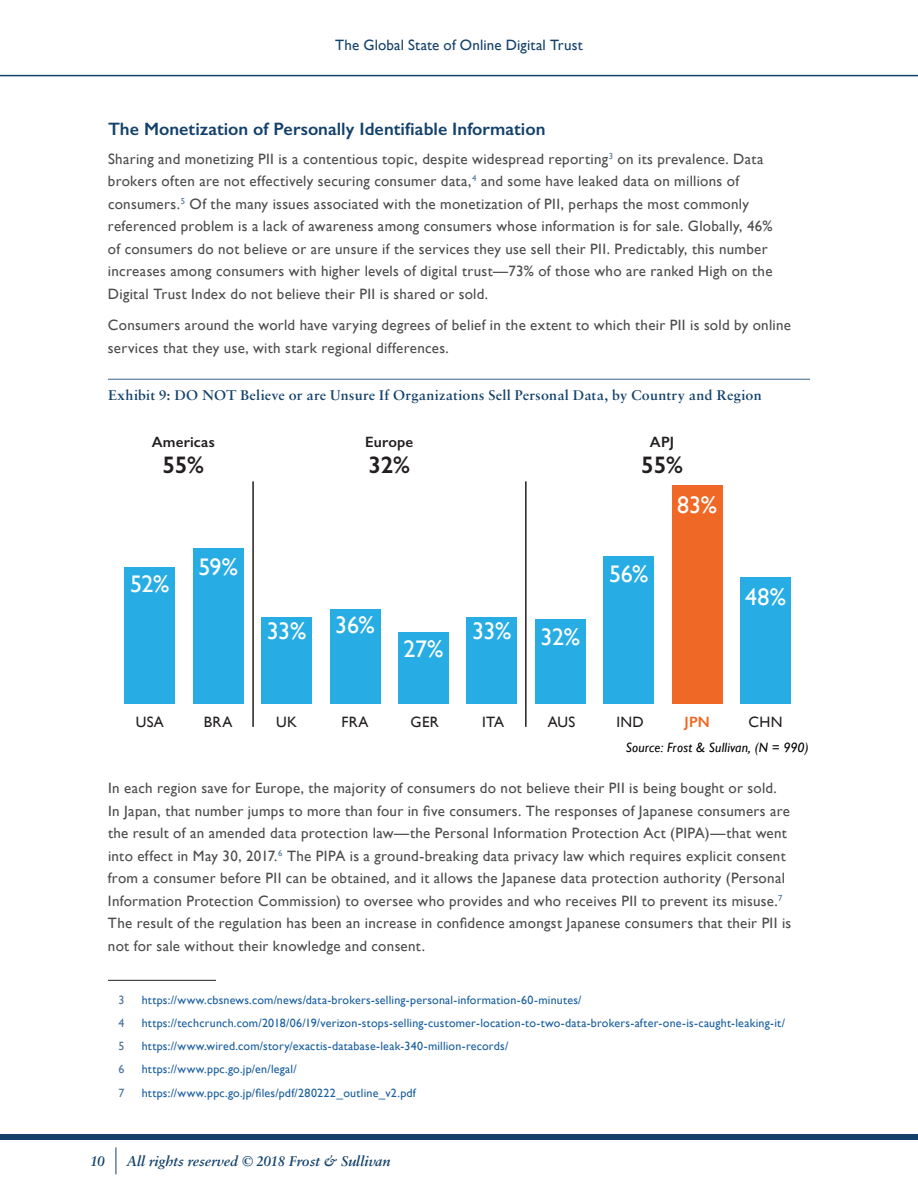
<style>
.page{position:relative;width:918px;height:1188px;background:#fff}
.page>*{position:absolute;margin:0;border:0;box-sizing:border-box;transform-origin:0 0}
.t1{font:24px "Gill Sans";letter-spacing:-.02em;color:#fff}
.t2{font:600 24px "Gill Sans";color:#231f20}
.HD2{font:600 18px "Gill Sans";color:#13416b}
.Text_body{font:15px/22.5px "Gill Sans";letter-spacing:.02em;color:#4b4c4d}
.Figure{font:600 15px "Sabon MT Pro";letter-spacing:.015em;color:#13416b}
.t3{font:italic 600 15px "Sabon MT Pro";color:#13416b}
.t4{font:15px "Gill Sans";letter-spacing:.01em;color:#13416b}
.t5{font:15px "Gill Sans";letter-spacing:.02em;color:#231f20}
.t6{font:600 15px "Gill Sans";letter-spacing:.01em;color:#231f20}
.t7{font:600 15px "Gill Sans";color:#f06825}
.t8{font:italic 13.5px "Gill Sans";letter-spacing:.01em;color:#000}
.ENDNOTES_Body{font:12px "Gill Sans";letter-spacing:.015em;color:#175d9e}
.ENDNOTES_Body-2{font:12px "Gill Sans";color:#507497}
</style>
<div class="page">
<div style="left:0;top:1134px;width:918px;height:5px;background:#13416b"></div>
<hr style="left:0;top:75px;width:918px;height:1px;background:#13416b">
<svg style="left:116px;top:1147px;width:1px;height:27px"></svg>
<hr style="left:108px;top:980px;width:108px;height:1px;background:#231f20">
<hr style="left:108px;top:379px;width:702px;height:1px;background:#507497">
<div style="left:125px;top:567px;width:50px;height:137px;background:#27ade3"></div>
<div style="left:193px;top:549px;width:50px;height:155px;background:#27ade3"></div>
<div style="left:261px;top:617px;width:51px;height:87px;background:#27ade3"></div>
<div style="left:330px;top:609px;width:50px;height:95px;background:#27ade3"></div>
<div style="left:398px;top:633px;width:51px;height:71px;background:#27ade3"></div>
<div style="left:467px;top:617px;width:50px;height:87px;background:#27ade3"></div>
<div style="left:535px;top:620px;width:50px;height:84px;background:#27ade3"></div>
<div style="left:604px;top:556px;width:50px;height:148px;background:#27ade3"></div>
<div style="left:672px;top:485px;width:50px;height:219px;background:#f06825"></div>
<div style="left:740px;top:578px;width:51px;height:126px;background:#27ade3"></div>
<hr style="left:252px;top:481px;width:2px;height:246px;background:#231f20">
<hr style="left:525px;top:481px;width:2px;height:246px;background:#231f20">
<p class="t4" style="left:335px;top:36px;width:249px">The Global State of Online Digital Trust</p>
<p class="HD2" style="left:108px;top:118px;width:439px">The Monetization of Personally Identifiable Information</p>
<p class="Text_body" style="left:108px;top:148px;width:666px">Sharing and monetizing PII is a contentious topic, despite widespread reporting<sup>3</sup> on its prevalence. Data brokers often are not effectively securing consumer data,<sup>4</sup> and some have leaked data on millions of consumers.<sup>5</sup> Of the many issues associated with the monetization of PII, perhaps the most commonly referenced problem is a lack of awareness among consumers whose information is for sale. Globally, 46% of consumers do not believe or are unsure if the services they use sell their PII. Predictably, this number increases among consumers with higher levels of digital trust—73% of those who are ranked High on the Digital Trust Index do not believe their PII is shared or sold.</p>
<p class="Text_body" style="left:108px;top:314px;width:685px">Consumers around the world have varying degrees of belief in the extent to which their PII is sold by online services that they use, with stark regional differences.</p>
<p class="Figure" style="left:108px;top:386px;width:655px">Exhibit 9: DO NOT Believe or are Unsure If Organizations Sell Personal Data, by Country and Region</p>
<p class="t6" style="left:152px;top:433px;width:65px">Americas</p>
<p class="t2" style="left:162px;top:450px;width:43px">55%</p>
<p class="t1" style="left:130px;top:570px;width:41px">52%</p>
<p class="t1" style="left:198px;top:553px;width:41px">59%</p>
<p class="t6" style="left:365px;top:433px;width:50px">Europe</p>
<p class="t2" style="left:368px;top:450px;width:43px">32%</p>
<p class="t1" style="left:267px;top:614px;width:109px">33% 36%</p>
<p class="t1" style="left:404px;top:634px;width:41px">27%</p>
<p class="t1" style="left:472px;top:620px;width:109px">33% 32%</p>
<p class="t6" style="left:650px;top:433px;width:26px">APJ</p>
<p class="t2" style="left:641px;top:450px;width:43px">55%</p>
<p class="t1" style="left:609px;top:560px;width:41px">56%</p>
<p class="t1" style="left:677px;top:491px;width:41px">83%</p>
<p class="t1" style="left:745px;top:583px;width:42px">48%</p>
<p class="t5" style="left:136px;top:713px;width:30px">USA</p>
<p class="t5" style="left:204px;top:713px;width:30px">BRA</p>
<p class="t5" style="left:276px;top:713px;width:22px">UK</p>
<p class="t5" style="left:341px;top:713px;width:29px">FRA</p>
<p class="t5" style="left:411px;top:713px;width:30px">GER</p>
<p class="t5" style="left:482px;top:713px;width:23px">ITA</p>
<p class="t5" style="left:548px;top:713px;width:29px">AUS</p>
<p class="t5" style="left:616px;top:713px;width:29px">IND</p>
<p class="t7" style="left:684px;top:713px;width:27px">JPN</p>
<p class="t5" style="left:749px;top:713px;width:35px">CHN</p>
<p class="t8" style="left:626px;top:739px;width:184px">Source: Frost &amp; Sullivan, (N = 990)</p>
<p class="Text_body" style="left:108px;top:777px;width:685px">In each region save for Europe, the majority of consumers do not believe their PII is being bought or sold.<br>In Japan, that number jumps to more than four in five consumers. The responses of Japanese consumers are the result of an amended data protection law—the Personal Information Protection Act (PIPA)—that went into effect in May 30, 2017.<sup>6</sup> The PIPA is a ground-breaking data privacy law which requires explicit consent from a consumer before PII can be obtained, and it allows the Japanese data protection authority (Personal Information Protection Commission) to oversee who provides and who receives PII to prevent its misuse.<sup>7<br></sup>The result of the regulation has been an increase in confidence amongst Japanese consumers that their PII is not for sale without their knowledge and consent.</p>
<p class="ENDNOTES_Body-2" style="left:118px;top:993px;width:7px">3</p>
<p class="ENDNOTES_Body" style="left:142px;top:993px;width:441px">https://www.cbsnews.com/news/data-brokers-selling-personal-information-60-minutes/</p>
<p class="ENDNOTES_Body-2" style="left:118px;top:1016px;width:7px">4</p>
<p class="ENDNOTES_Body" style="left:142px;top:1016px;width:645px">https://techcrunch.com/2018/06/19/verizon-stops-selling-customer-location-to-two-data-brokers-after-one-is-caught-leaking-it/</p>
<p class="ENDNOTES_Body-2" style="left:118px;top:1039px;width:7px">5</p>
<p class="ENDNOTES_Body" style="left:142px;top:1039px;width:368px">https://www.wired.com/story/exactis-database-leak-340-million-records/</p>
<p class="ENDNOTES_Body-2" style="left:118px;top:1062px;width:7px">6</p>
<p class="ENDNOTES_Body" style="left:142px;top:1062px;width:157px">https://www.ppc.go.jp/en/legal/</p>
<p class="ENDNOTES_Body-2" style="left:118px;top:1086px;width:7px">7</p>
<p class="ENDNOTES_Body" style="left:142px;top:1086px;width:276px">https://www.ppc.go.jp/files/pdf/280222_outline_v2.pdf</p>
<p class="t3" style="left:90px;top:1153px;width:16px">10</p>
<p class="t3" style="left:127px;top:1153px;width:265px">All rights reserved © 2018 Frost &amp; Sullivan</p>
</div>
